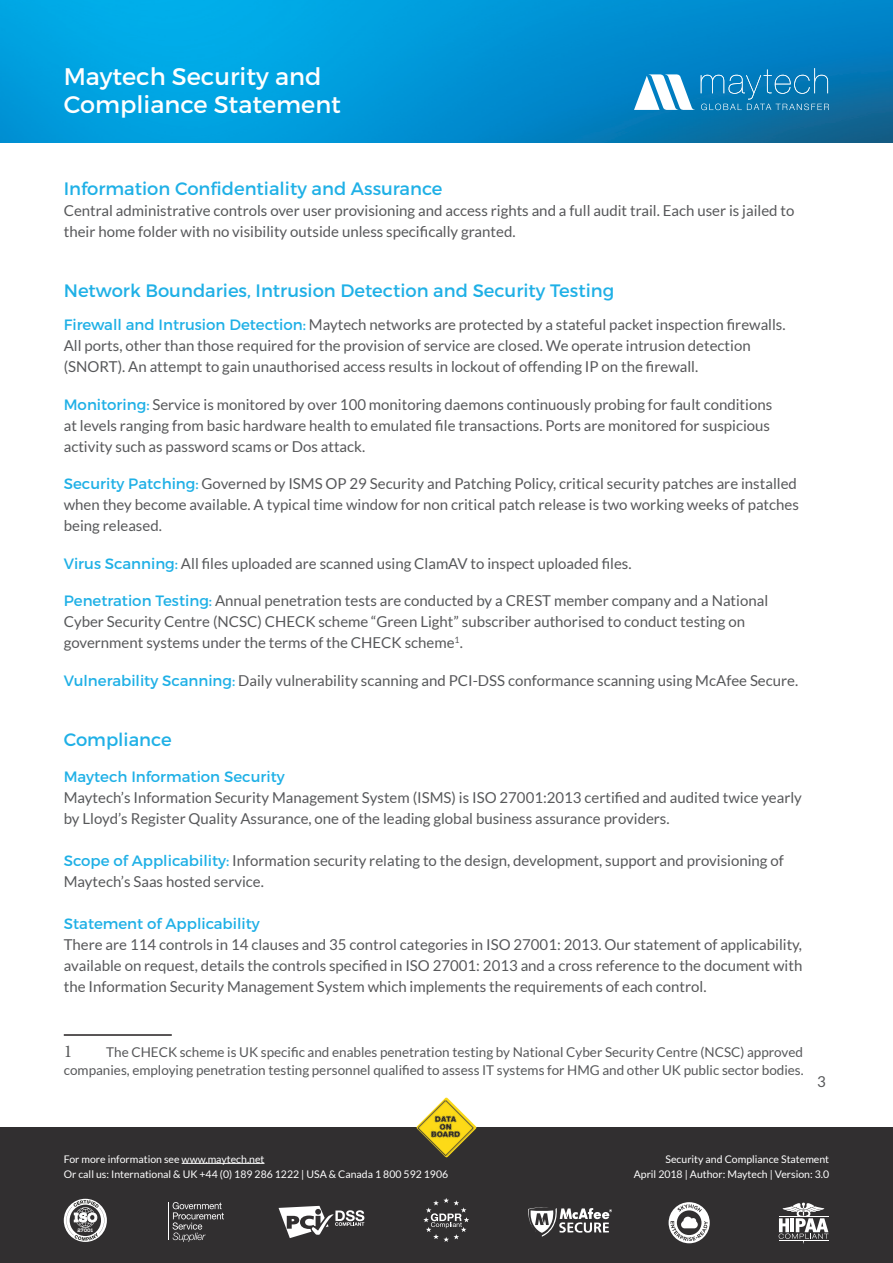
<style>
.page{position:relative;width:893px;height:1263px;background:#fff}
.page>*{position:absolute;margin:0;border:0;box-sizing:border-box;transform-origin:0 0}
.MAIN_SECTION_HEADER{font:24px/28.5px "Montserrat";color:#fff}
.MAIN_SECTION_HEADER-2{font:18px "Montserrat";color:#1fb0e6}
.t1{font:18px "Minion Pro";color:#57585a}
.MAIN_SECTION_HEADER-3{font:15px/21px "Lato";color:#57585a}
.MAIN_SECTION_HEADER-4{font:15px "Montserrat";color:#1fb0e6}
.t2{font:13.5px/18px "Lato";color:#57585a;text-align:right}
.MAIN_SECTION_HEADER-5{font:10.5px "Lato";color:#fff}
.t3{font:800 4.95px "Nexa Slab";color:#fff}
.s1{font-family:"Montserrat";color:#1fb0e6}
</style>
<div class="page">
<img style="left:0;top:0;width:893px;height:142px">
<svg style="left:634px;top:68px;width:195px;height:42px;background:#3b97c8"></svg>
<div style="left:0;top:1127px;width:893px;height:136px;background:#312f30"></div>
<svg style="left:669px;top:1202px;width:41px;height:41px"></svg>
<hr style="left:168px;top:1202px;width:1px;height:38px;background:#fff">
<svg style="left:173px;top:1202px;width:51px;height:40px"></svg>
<svg style="left:279px;top:1206px;width:85px;height:32px"></svg>
<svg style="left:528px;top:1207px;width:84px;height:30px"></svg>
<svg style="left:779px;top:1202px;width:49px;height:42px"></svg>
<svg style="left:423px;top:1198px;width:46px;height:44px"></svg>
<hr style="left:182px;top:1163px;width:82px;height:1px;background:#fff">
<svg style="left:64px;top:1199px;width:43px;height:43px"></svg>
<hr style="left:64px;top:1034px;width:108px;height:2px;background:#231f20">
<img style="left:416px;top:1097px;width:61px;height:61px">
<p class="MAIN_SECTION_HEADER" style="left:64px;top:62px;width:279px">Maytech Security and<br>Compliance Statement</p>
<p class="MAIN_SECTION_HEADER-2" style="left:64px;top:178px;width:380px">Information Confidentiality and Assurance</p>
<p class="MAIN_SECTION_HEADER-3" style="left:64px;top:200px;width:732px">Central administrative controls over user provisioning and access rights and a full audit trail. Each user is jailed to their home folder with no visibility outside unless specifically granted.</p>
<p class="MAIN_SECTION_HEADER-2" style="left:64px;top:280px;width:552px">Network Boundaries, Intrusion Detection and Security Testing</p>
<p class="MAIN_SECTION_HEADER-3" style="left:64px;top:314px;width:723px"><span class="s1">Firewall and Intrusion Detection:</span> Maytech networks are protected by a stateful packet inspection firewalls.<br>All ports, other than those required for the provision of service are closed. We operate intrusion detection (SNORT). An attempt to gain unauthorised access results in lockout of offending IP on the firewall.</p>
<p class="MAIN_SECTION_HEADER-3" style="left:64px;top:394px;width:710px"><span class="s1">Monitoring:</span> Service is monitored by over 100 monitoring daemons continuously probing for fault conditions at levels ranging from basic hardware health to emulated file transactions. Ports are monitored for suspicious activity such as password scams or Dos attack.</p>
<p class="MAIN_SECTION_HEADER-3" style="left:64px;top:473px;width:737px"><span class="s1">Security Patching:</span> Governed by ISMS OP 29 Security and Patching Policy, critical security patches are installed when they become available. A typical time window for non critical patch release is two working weeks of patches being released.</p>
<p class="MAIN_SECTION_HEADER-3" style="left:64px;top:553px;width:569px"><span class="s1">Virus Scanning:</span> All files uploaded are scanned using ClamAV to inspect uploaded files.</p>
<p class="MAIN_SECTION_HEADER-3" style="left:64px;top:590px;width:706px"><span class="s1">Penetration Testing:</span> Annual penetration tests are conducted by a CREST member company and a National<br>Cyber Security Centre (NCSC) CHECK scheme “Green Light” subscriber authorised to conduct testing on government systems under the terms of the CHECK scheme<sup>1</sup>.</p>
<p class="MAIN_SECTION_HEADER-3" style="left:64px;top:670px;width:736px"><span class="s1">Vulnerability Scanning:</span> Daily vulnerability scanning and PCI-DSS conformance scanning using McAfee Secure.</p>
<p class="MAIN_SECTION_HEADER-2" style="left:64px;top:728px;width:109px">Compliance</p>
<p class="MAIN_SECTION_HEADER-4" style="left:64px;top:767px;width:222px">Maytech Information Security</p>
<p class="MAIN_SECTION_HEADER-3" style="left:64px;top:787px;width:740px">Maytech’s Information Security Management System (ISMS) is ISO 27001:2013 certified and audited twice yearly by Lloyd’s Register Quality Assurance, one of the leading global business assurance providers.</p>
<p class="MAIN_SECTION_HEADER-3" style="left:64px;top:850px;width:722px"><span class="s1">Scope of Applicability:</span> Information security relating to the design, development, support and provisioning of<br>Maytech’s Saas hosted service.</p>
<p class="MAIN_SECTION_HEADER-4" style="left:64px;top:914px;width:198px">Statement of Applicability</p>
<p class="MAIN_SECTION_HEADER-3" style="left:64px;top:934px;width:740px;text-align:justify">There are 114 controls in 14 clauses and 35 control categories in ISO 27001: 2013. Our statement of applicability, available on request, details the controls specified in ISO 27001: 2013 and a cross reference to the document with the Information Security Management System which implements the requirements of each control.</p>
<p class="t1" style="left:64px;top:1039px;width:10px">1</p>
<p class="t2" style="left:64px;top:1042px;width:741px">The CHECK scheme is UK specific and enables penetration testing by National Cyber Security Centre (NCSC) approved companies, employing penetration testing personnel qualified to assess IT systems for HMG and other UK public sector bodies.</p>
<p class="MAIN_SECTION_HEADER-3" style="left:817px;top:1070px;width:10px">3</p>
<p class="MAIN_SECTION_HEADER-5" style="left:64px;top:1153px;width:202px">For more information see www.maytech.net</p>
<p class="MAIN_SECTION_HEADER-5" style="left:64px;top:1168px;width:386px">Or call us: International &amp; UK +44 (0) 189 286 1222 | USA &amp; Canada 1 800 592 1906</p>
<p class="t3" style="left:78px;top:1227px;width:17px">27001</p>
<p class="MAIN_SECTION_HEADER-5" style="left:666px;top:1153px;width:165px">Security and Compliance Statement</p>
<p class="MAIN_SECTION_HEADER-5" style="left:634px;top:1168px;width:197px">April 2018 | Author: Maytech | Version: 3.0</p>
</div>
